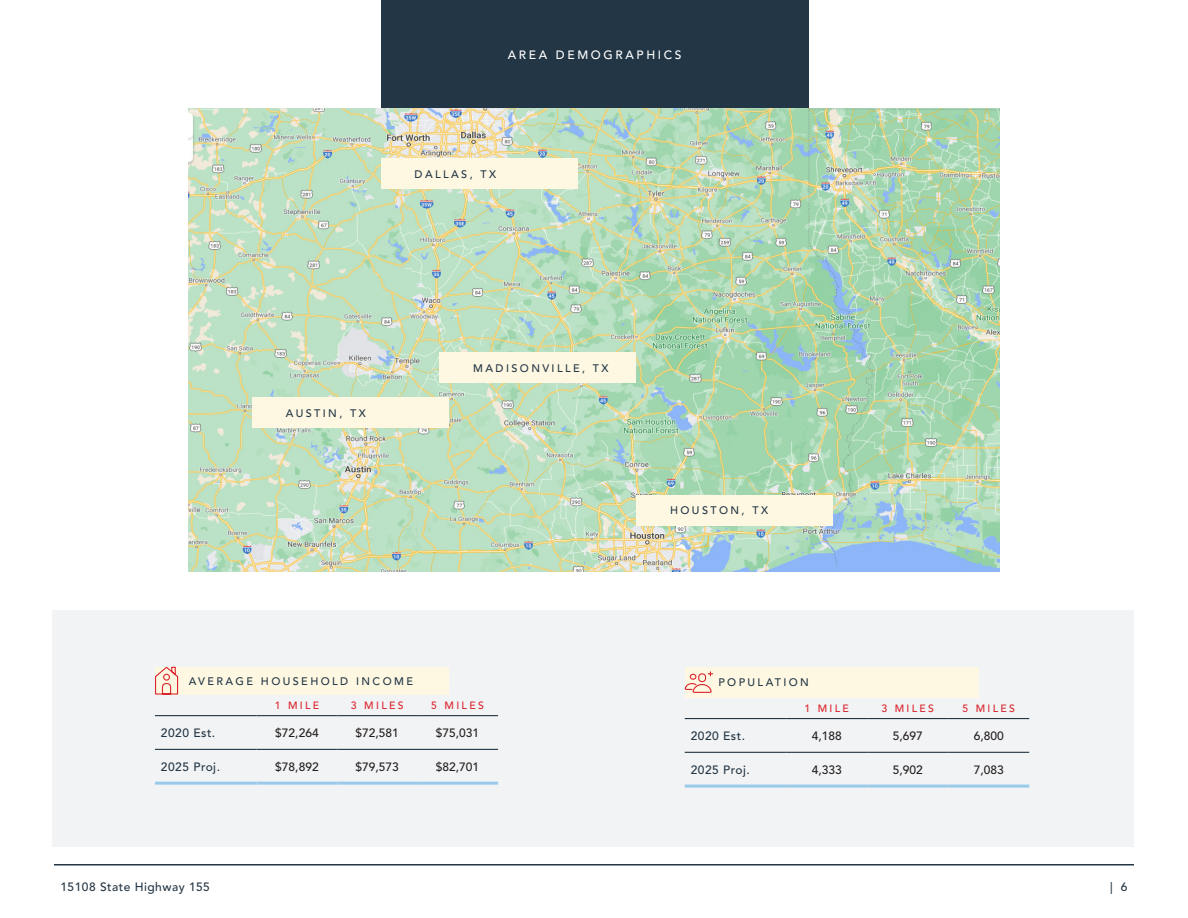
<style>
.page{position:relative;width:1188px;height:918px;background:#fff}
.page>*{position:absolute;margin:0;border:0;box-sizing:border-box;transform-origin:0 0}
.t1{font:500 12px "Avenir";color:#231f20}
.t2{font:500 12px "Avenir";letter-spacing:.04em;color:#233645}
.t3{font:500 12px "Avenir";letter-spacing:.22em;color:#fff}
.t4{font:500 10.8px "Avenir";letter-spacing:.22em;color:#233645}
.t5{font:500 10.5px "Avenir";letter-spacing:.22em;color:#da252e}
</style>
<div class="page">
<img style="left:189px;top:108px;width:810px;height:463px">
<div style="left:52px;top:611px;width:1082px;height:236px;background:#f2f3f4"></div>
<div style="left:381px;top:0;width:428px;height:108px;background:#233645"></div>
<svg style="left:685px;top:719px;width:101px;height:66px"></svg>
<hr style="left:685px;top:752px;width:101px;height:1px;background:#233645">
<hr style="left:786px;top:752px;width:81px;height:1px;background:#233645">
<hr style="left:867px;top:752px;width:81px;height:1px;background:#233645">
<hr style="left:948px;top:752px;width:81px;height:1px;background:#233645">
<hr style="left:685px;top:785px;width:101px;height:3px;background:#9acaea">
<hr style="left:786px;top:785px;width:81px;height:3px;background:#9acaea">
<hr style="left:867px;top:785px;width:81px;height:3px;background:#9acaea">
<hr style="left:948px;top:785px;width:81px;height:3px;background:#9acaea">
<hr style="left:685px;top:718px;width:101px;height:1px;background:#233645">
<hr style="left:786px;top:718px;width:81px;height:1px;background:#233645">
<hr style="left:867px;top:718px;width:81px;height:1px;background:#233645">
<hr style="left:948px;top:718px;width:81px;height:1px;background:#233645">
<div style="left:685px;top:667px;width:293px;height:30px;background:#fef8e3"></div>
<svg style="left:155px;top:716px;width:101px;height:66px"></svg>
<hr style="left:155px;top:749px;width:101px;height:1px;background:#233645">
<hr style="left:256px;top:749px;width:82px;height:1px;background:#233645">
<hr style="left:338px;top:749px;width:79px;height:1px;background:#233645">
<hr style="left:417px;top:749px;width:81px;height:1px;background:#233645">
<hr style="left:155px;top:782px;width:101px;height:3px;background:#9acaea">
<hr style="left:256px;top:782px;width:82px;height:3px;background:#9acaea">
<hr style="left:338px;top:782px;width:79px;height:3px;background:#9acaea">
<hr style="left:417px;top:782px;width:81px;height:3px;background:#9acaea">
<hr style="left:155px;top:715px;width:101px;height:1px;background:#233645">
<hr style="left:256px;top:715px;width:82px;height:1px;background:#233645">
<hr style="left:338px;top:715px;width:79px;height:1px;background:#233645">
<hr style="left:417px;top:715px;width:81px;height:1px;background:#233645">
<div style="left:155px;top:667px;width:294px;height:28px;background:#fef8e3"></div>
<svg style="left:685px;top:671px;width:29px;height:22px"></svg>
<svg style="left:155px;top:666px;width:24px;height:29px"></svg>
<div style="left:440px;top:352px;width:196px;height:31px;background:#fef8e3"></div>
<div style="left:381px;top:158px;width:197px;height:31px;background:#fef8e3"></div>
<div style="left:252px;top:397px;width:197px;height:31px;background:#fef8e3"></div>
<div style="left:636px;top:495px;width:197px;height:30px;background:#fef8e3"></div>
<hr style="left:54px;top:864px;width:1080px;height:2px;background:#233645">
<p class="t3" style="left:508px;top:47px;width:175px">AREA DEMOGRAPHICS</p>
<p class="t4" style="left:415px;top:168px;width:83px">DALLAS, TX</p>
<p class="t4" style="left:286px;top:407px;width:82px">AUSTIN, TX</p>
<p class="t4" style="left:473px;top:362px;width:137px">MADISONVILLE, TX</p>
<p class="t4" style="left:670px;top:504px;width:100px">HOUSTON, TX</p>
<p class="t4" style="left:189px;top:675px;width:226px">AVERAGE HOUSEHOLD INCOME</p>
<p class="t4" style="left:718px;top:676px;width:92px">POPULATION</p>
<p class="t5" style="left:275px;top:699px;width:46px">1 MILE</p>
<p class="t5" style="left:351px;top:699px;width:54px">3 MILES</p>
<p class="t5" style="left:431px;top:699px;width:54px">5 MILES</p>
<p class="t5" style="left:804px;top:702px;width:46px">1 MILE</p>
<p class="t5" style="left:881px;top:702px;width:54px">3 MILES</p>
<p class="t5" style="left:962px;top:702px;width:54px">5 MILES</p>
<p class="t2" style="left:161px;top:726px;width:56px">2020 Est.</p>
<p class="t1" style="left:275px;top:726px;width:45px">$72,264</p>
<p class="t1" style="left:356px;top:726px;width:45px">$72,581</p>
<p class="t1" style="left:436px;top:726px;width:45px">$75,031</p>
<p class="t2" style="left:161px;top:760px;width:61px">2025 Proj.</p>
<p class="t1" style="left:275px;top:760px;width:45px">$78,892</p>
<p class="t1" style="left:356px;top:760px;width:45px">$79,573</p>
<p class="t1" style="left:436px;top:760px;width:45px">$82,701</p>
<p class="t2" style="left:691px;top:729px;width:56px">2020 Est.</p>
<p class="t1" style="left:812px;top:729px;width:32px">4,188</p>
<p class="t1" style="left:893px;top:729px;width:32px">5,697</p>
<p class="t1" style="left:974px;top:729px;width:32px">6,800</p>
<p class="t2" style="left:691px;top:763px;width:61px">2025 Proj.</p>
<p class="t1" style="left:812px;top:763px;width:32px">4,333</p>
<p class="t1" style="left:893px;top:763px;width:32px">5,902</p>
<p class="t1" style="left:974px;top:763px;width:32px">7,083</p>
<p class="t2" style="left:60px;top:880px;width:151px">15108 State Highway 155</p>
<p class="t2" style="left:1110px;top:880px;width:19px">| 6</p>
</div>
